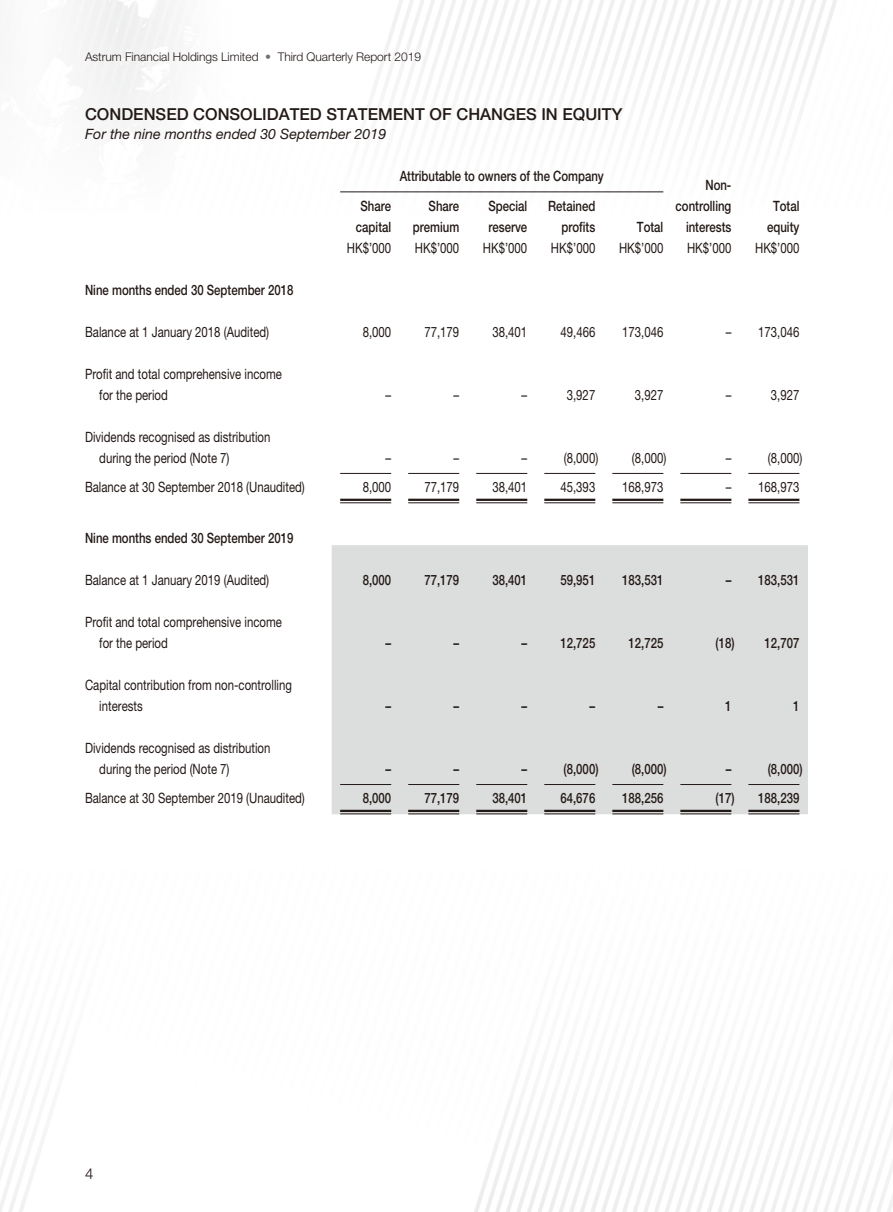
<style>
.page{position:relative;width:893px;height:1212px;background:#fff}
.page>*{position:absolute;margin:0;border:0;box-sizing:border-box;transform-origin:0 0}
.t1{font:500 16.5px "Helvetica Neue LT Std";color:#231916}
.t2{font:300 15px "Helvetica Neue LT Std";color:#231916}
.t3{font:14.25px/21px "Helvetica Neue LT Std";color:#231916;scale:.8 1}
.t4{font:500 14.25px/21px "Helvetica Neue LT Std";color:#231916;text-align:right;scale:.8 1}
.t5{font:italic 14.25px "Helvetica Neue LT Std";color:#231916}
.t6{font:300 12px "Helvetica Neue LT Std";letter-spacing:-.005em;color:#231916}
.s1{color:#727272}
</style>
<div class="page">
<div style="left:332px;top:545px;width:476px;height:269px;background:#dcdddd"></div>
<hr style="left:340px;top:192px;width:323px;height:1px;background:#231916">
<hr style="left:340px;top:473px;width:51px;height:1px;background:#231916">
<hr style="left:408px;top:473px;width:51px;height:1px;background:#231916">
<hr style="left:476px;top:473px;width:51px;height:1px;background:#231916">
<hr style="left:544px;top:473px;width:51px;height:1px;background:#231916">
<hr style="left:612px;top:473px;width:51px;height:1px;background:#231916">
<hr style="left:680px;top:473px;width:51px;height:1px;background:#231916">
<hr style="left:748px;top:473px;width:51px;height:1px;background:#231916">
<hr style="left:340px;top:499px;width:51px;height:2px;background:#231916">
<hr style="left:340px;top:502px;width:51px;height:1px;background:#231916">
<hr style="left:408px;top:499px;width:51px;height:2px;background:#231916">
<hr style="left:408px;top:502px;width:51px;height:1px;background:#231916">
<hr style="left:476px;top:499px;width:51px;height:2px;background:#231916">
<hr style="left:476px;top:502px;width:51px;height:1px;background:#231916">
<hr style="left:544px;top:499px;width:51px;height:2px;background:#231916">
<hr style="left:544px;top:502px;width:51px;height:1px;background:#231916">
<hr style="left:612px;top:499px;width:51px;height:2px;background:#231916">
<hr style="left:612px;top:502px;width:51px;height:1px;background:#231916">
<hr style="left:680px;top:499px;width:51px;height:2px;background:#231916">
<hr style="left:680px;top:502px;width:51px;height:1px;background:#231916">
<hr style="left:748px;top:499px;width:51px;height:2px;background:#231916">
<hr style="left:748px;top:502px;width:51px;height:1px;background:#231916">
<hr style="left:340px;top:784px;width:51px;height:1px;background:#231916">
<hr style="left:408px;top:784px;width:51px;height:1px;background:#231916">
<hr style="left:476px;top:784px;width:51px;height:1px;background:#231916">
<hr style="left:544px;top:784px;width:51px;height:1px;background:#231916">
<hr style="left:612px;top:784px;width:51px;height:1px;background:#231916">
<hr style="left:680px;top:784px;width:51px;height:1px;background:#231916">
<hr style="left:748px;top:784px;width:51px;height:1px;background:#231916">
<hr style="left:340px;top:810px;width:51px;height:2px;background:#231916">
<hr style="left:340px;top:813px;width:51px;height:1px;background:#231916">
<hr style="left:408px;top:810px;width:51px;height:2px;background:#231916">
<hr style="left:408px;top:813px;width:51px;height:1px;background:#231916">
<hr style="left:476px;top:810px;width:51px;height:2px;background:#231916">
<hr style="left:476px;top:813px;width:51px;height:1px;background:#231916">
<hr style="left:544px;top:810px;width:51px;height:2px;background:#231916">
<hr style="left:544px;top:813px;width:51px;height:1px;background:#231916">
<hr style="left:612px;top:810px;width:51px;height:2px;background:#231916">
<hr style="left:612px;top:813px;width:51px;height:1px;background:#231916">
<hr style="left:680px;top:810px;width:51px;height:2px;background:#231916">
<hr style="left:680px;top:813px;width:51px;height:1px;background:#231916">
<hr style="left:748px;top:810px;width:51px;height:2px;background:#231916">
<hr style="left:748px;top:813px;width:51px;height:1px;background:#231916">
<p class="t6" style="left:85px;top:49px;width:337px">Astrum Financial Holdings Limited <span class="s1">•</span> Third Quarterly Report 2019</p>
<p class="t1" style="left:85px;top:104px;width:539px">CONDENSED CONSOLIDATED STATEMENT OF CHANGES IN EQUITY</p>
<p class="t5" style="left:85px;top:125px;width:303px">For the nine months ended 30 September 2019</p>
<p class="t4" style="left:400px;top:165px;width:257px">Attributable to owners of the Company</p>
<p class="t4" style="left:356px;top:195px;width:46px;text-align:center">Share capital</p>
<p class="t4" style="left:413px;top:195px;width:60px">Share premium</p>
<p class="t4" style="left:488px;top:195px;width:50px;text-align:left">Special reserve</p>
<p class="t4" style="left:548px;top:195px;width:60px">Retained profits</p>
<p class="t4" style="left:637px;top:216px;width:35px">Total</p>
<p class="t4" style="left:676px;top:174px;width:71px">Non&shy;controlling interests</p>
<p class="t4" style="left:767px;top:195px;width:42px;text-align:center">Total equity</p>
<p class="t3" style="left:347px;top:237px;width:57px">HK$’000</p>
<p class="t3" style="left:415px;top:237px;width:57px">HK$’000</p>
<p class="t3" style="left:483px;top:237px;width:57px">HK$’000</p>
<p class="t3" style="left:551px;top:237px;width:57px">HK$’000</p>
<p class="t3" style="left:619px;top:237px;width:57px">HK$’000</p>
<p class="t3" style="left:687px;top:237px;width:57px">HK$’000</p>
<p class="t3" style="left:755px;top:237px;width:57px">HK$’000</p>
<p class="t4" style="left:85px;top:279px;width:262px">Nine months ended 30 September 2018</p>
<p class="t3" style="left:85px;top:321px;width:232px">Balance at 1 January 2018 (Audited)</p>
<p class="t3" style="left:363px;top:321px;width:37px">8,000</p>
<p class="t3" style="left:424px;top:321px;width:45px">77,179</p>
<p class="t3" style="left:492px;top:321px;width:45px">38,401</p>
<p class="t3" style="left:560px;top:321px;width:45px">49,466</p>
<p class="t3" style="left:622px;top:321px;width:53px">173,046</p>
<p class="t3" style="left:726px;top:321px;width:94px">– 173,046</p>
<p class="t3" style="left:99px;top:363px;width:230px;text-indent:-14px">Profit and total comprehensive income for the period</p>
<p class="t3" style="left:385px;top:384px;width:9px">–</p>
<p class="t3" style="left:454px;top:384px;width:9px">–</p>
<p class="t3" style="left:522px;top:384px;width:9px">–</p>
<p class="t3" style="left:567px;top:384px;width:37px">3,927</p>
<p class="t3" style="left:635px;top:384px;width:37px">3,927</p>
<p class="t3" style="left:726px;top:384px;width:9px">–</p>
<p class="t3" style="left:771px;top:384px;width:37px">3,927</p>
<p class="t3" style="left:99px;top:426px;width:215px;text-indent:-14px">Dividends recognised as distribution during the period (Note 7)</p>
<p class="t3" style="left:385px;top:447px;width:9px">–</p>
<p class="t3" style="left:454px;top:447px;width:9px">–</p>
<p class="t3" style="left:522px;top:447px;width:9px">–</p>
<p class="t3" style="left:564px;top:447px;width:45px">(8,000)</p>
<p class="t3" style="left:632px;top:447px;width:45px">(8,000)</p>
<p class="t3" style="left:726px;top:447px;width:9px">–</p>
<p class="t3" style="left:768px;top:447px;width:45px">(8,000)</p>
<p class="t3" style="left:85px;top:476px;width:276px">Balance at 30 September 2018 (Unaudited)</p>
<p class="t3" style="left:363px;top:476px;width:37px">8,000</p>
<p class="t3" style="left:424px;top:476px;width:45px">77,179</p>
<p class="t3" style="left:492px;top:476px;width:45px">38,401</p>
<p class="t3" style="left:560px;top:476px;width:45px">45,393</p>
<p class="t3" style="left:622px;top:476px;width:53px">168,973</p>
<p class="t3" style="left:726px;top:476px;width:94px">– 168,973</p>
<p class="t4" style="left:85px;top:527px;width:262px">Nine months ended 30 September 2019</p>
<p class="t3" style="left:85px;top:569px;width:232px">Balance at 1 January 2019 (Audited)</p>
<p class="t4" style="left:363px;top:569px;width:37px">8,000</p>
<p class="t4" style="left:424px;top:569px;width:45px">77,179</p>
<p class="t4" style="left:492px;top:569px;width:45px">38,401</p>
<p class="t4" style="left:560px;top:569px;width:45px">59,951</p>
<p class="t4" style="left:622px;top:569px;width:53px">183,531</p>
<p class="t4" style="left:726px;top:569px;width:94px">– 183,531</p>
<p class="t3" style="left:99px;top:611px;width:230px;text-indent:-14px">Profit and total comprehensive income for the period</p>
<p class="t4" style="left:385px;top:632px;width:9px">–</p>
<p class="t4" style="left:454px;top:632px;width:9px">–</p>
<p class="t4" style="left:522px;top:632px;width:94px">– 12,725</p>
<p class="t4" style="left:628px;top:632px;width:45px">12,725</p>
<p class="t4" style="left:716px;top:632px;width:106px">(18) 12,707</p>
<p class="t3" style="left:99px;top:674px;width:242px;text-indent:-14px">Capital contribution from non-controlling interests</p>
<p class="t3" style="left:99px;top:737px;width:215px;text-indent:-14px">Dividends recognised as distribution during the period (Note 7)</p>
<p class="t4" style="left:385px;top:695px;width:9px">–</p>
<p class="t4" style="left:454px;top:695px;width:9px">–</p>
<p class="t4" style="left:522px;top:695px;width:9px">–</p>
<p class="t4" style="left:590px;top:695px;width:9px">–</p>
<p class="t4" style="left:658px;top:695px;width:9px">–</p>
<p class="t4" style="left:725px;top:695px;width:9px">1</p>
<p class="t4" style="left:793px;top:695px;width:9px">1</p>
<p class="t4" style="left:385px;top:758px;width:9px">–</p>
<p class="t4" style="left:454px;top:758px;width:9px">–</p>
<p class="t4" style="left:522px;top:758px;width:9px">–</p>
<p class="t4" style="left:564px;top:758px;width:45px">(8,000)</p>
<p class="t4" style="left:632px;top:758px;width:45px">(8,000)</p>
<p class="t4" style="left:726px;top:758px;width:9px">–</p>
<p class="t4" style="left:768px;top:758px;width:45px">(8,000)</p>
<p class="t3" style="left:85px;top:787px;width:276px">Balance at 30 September 2019 (Unaudited)</p>
<p class="t4" style="left:363px;top:787px;width:37px">8,000</p>
<p class="t4" style="left:424px;top:787px;width:45px">77,179</p>
<p class="t4" style="left:492px;top:787px;width:45px">38,401</p>
<p class="t4" style="left:560px;top:787px;width:45px">64,676</p>
<p class="t4" style="left:622px;top:787px;width:53px">188,256</p>
<p class="t4" style="left:716px;top:787px;width:106px">(17) 188,239</p>
<p class="t2" style="left:85px;top:1164px;width:10px">4</p>
</div>
